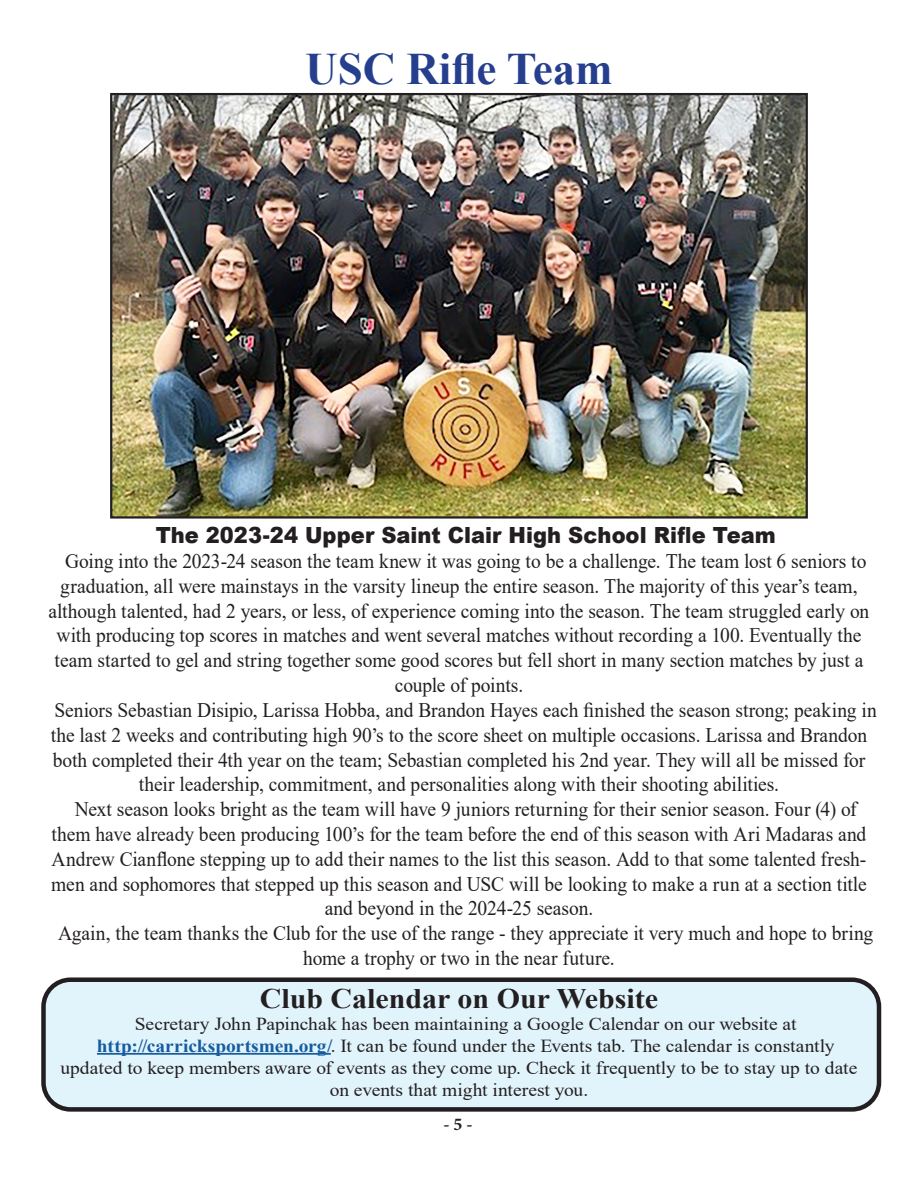
<style>
.page{position:relative;width:918px;height:1188px;background:#fff}
.page>*{position:absolute;margin:0;border:0;box-sizing:border-box;transform-origin:0 0}
.Heading{font:700 45px "Times New Roman";color:#253f8e}
.Headline{font:700 28.2px "Times New Roman";color:#231f20;scale:1.06 1}
.Body_Text{font:900 22.2px "Arial";color:#231f20;scale:.94 1}
.Body_Text-2{font:20.7px/24.8px "Times New Roman";color:#231f20;text-align:center;scale:.94 1}
.Body_Text-3{font:18.3px "Times New Roman";color:#231f20;scale:1.06 1}
.t1{font:700 18px "Minion Pro";color:#231f20}
.s1{font-weight:700;color:#175d9e}
</style>
<div class="page">
<div style="left:44px;top:980px;width:835px;height:129px;background:#e1f4fc;border-radius:27px"></div>
<div style="left:41px;top:977px;width:840px;height:135px;border:4px solid #231f20;border-radius:27px"></div>
<hr style="left:97px;top:1053px;width:234px;height:2px;background:#175d9e">
<img style="left:113px;top:96px;width:692px;height:420px">
<div style="left:110px;top:93px;width:698px;height:426px;border:2px solid #231f20"></div>
<p class="Heading" style="left:305px;top:37px;width:309px">USC Rifle Team</p>
<p class="Body_Text" style="left:156px;top:519px;width:661px">The 2023-24 Upper Saint Clair High School Rifle Team</p>
<p class="Body_Text-2" style="left:65px;top:548px;width:854px">Going into the 2023-24 season the team knew it was going to be a challenge. The team lost 6 seniors to</p>
<p class="Body_Text-2" style="left:60px;top:573px;width:850px">graduation, all were mainstays in the varsity lineup the entire season. The majority of this year’s team,</p>
<p class="Body_Text-2" style="left:49px;top:598px;width:875px">although talented, had 2 years, or less, of experience coming into the season. The team struggled early on</p>
<p class="Body_Text-2" style="left:57px;top:623px;width:858px">with producing top scores in matches and went several matches without recording a 100. Eventually the</p>
<p class="Body_Text-2" style="left:55px;top:647px;width:862px">team started to gel and string together some good scores but fell short in many section matches by just a</p>
<p class="Body_Text-2" style="left:395px;top:672px;width:138px">couple of points.</p>
<p class="Body_Text-2" style="left:51px;top:697px;width:880px">Seniors Sebastian Disipio, Larissa Hobba, and Brandon Hayes each finished the season strong; peaking in the last 2 weeks and contributing high 90’s to the score sheet on multiple occasions. Larissa and Brandon both completed their 4th year on the team; Sebastian completed his 2nd year. They will all be missed for their leadership, commitment, and personalities along with their shooting abilities.</p>
<p class="Body_Text-2" style="left:75px;top:796px;width:833px">Next season looks bright as the team will have 9 juniors returning for their senior season. Four (4) of</p>
<p class="Body_Text-2" style="left:52px;top:821px;width:868px">them have already been producing 100’s for the team before the end of this season with Ari Madaras and</p>
<p class="Body_Text-2" style="left:52px;top:846px;width:868px">Andrew Cianflone stepping up to add their names to the list this season. Add to that some talented fresh-</p>
<p class="Body_Text-2" style="left:51px;top:871px;width:869px">men and sophomores that stepped up this season and USC will be looking to make a run at a section title</p>
<p class="Body_Text-2" style="left:325px;top:895px;width:287px">and beyond in the 2024-25 season.</p>
<p class="Body_Text-2" style="left:303px;top:920px;width:608px;text-align:left;text-indent:-245px">Again, the team thanks the Club for the use of the range - they appreciate it very much and hope to bring home a trophy or two in the near future.</p>
<p class="Headline" style="left:260px;top:978px;width:377px">Club Calendar on Our Website</p>
<p class="Body_Text-3" style="left:135px;top:1011px;width:626px">Secretary John Papinchak has been maintaining a Google Calendar on our website at</p>
<p class="Body_Text-3" style="left:97px;top:1033px;width:697px"><span class="s1">http://carricksportsmen.org/</span>. It can be found under the Events tab. The calendar is constantly</p>
<p class="Body_Text-3" style="left:61px;top:1055px;width:753px">updated to keep members aware of events as they come up. Check it frequently to be to stay up to date</p>
<p class="Body_Text-3" style="left:330px;top:1077px;width:245px">on events that might interest you.</p>
<p class="t1" style="left:444px;top:1112px;width:31px">- 5 -</p>
</div>
